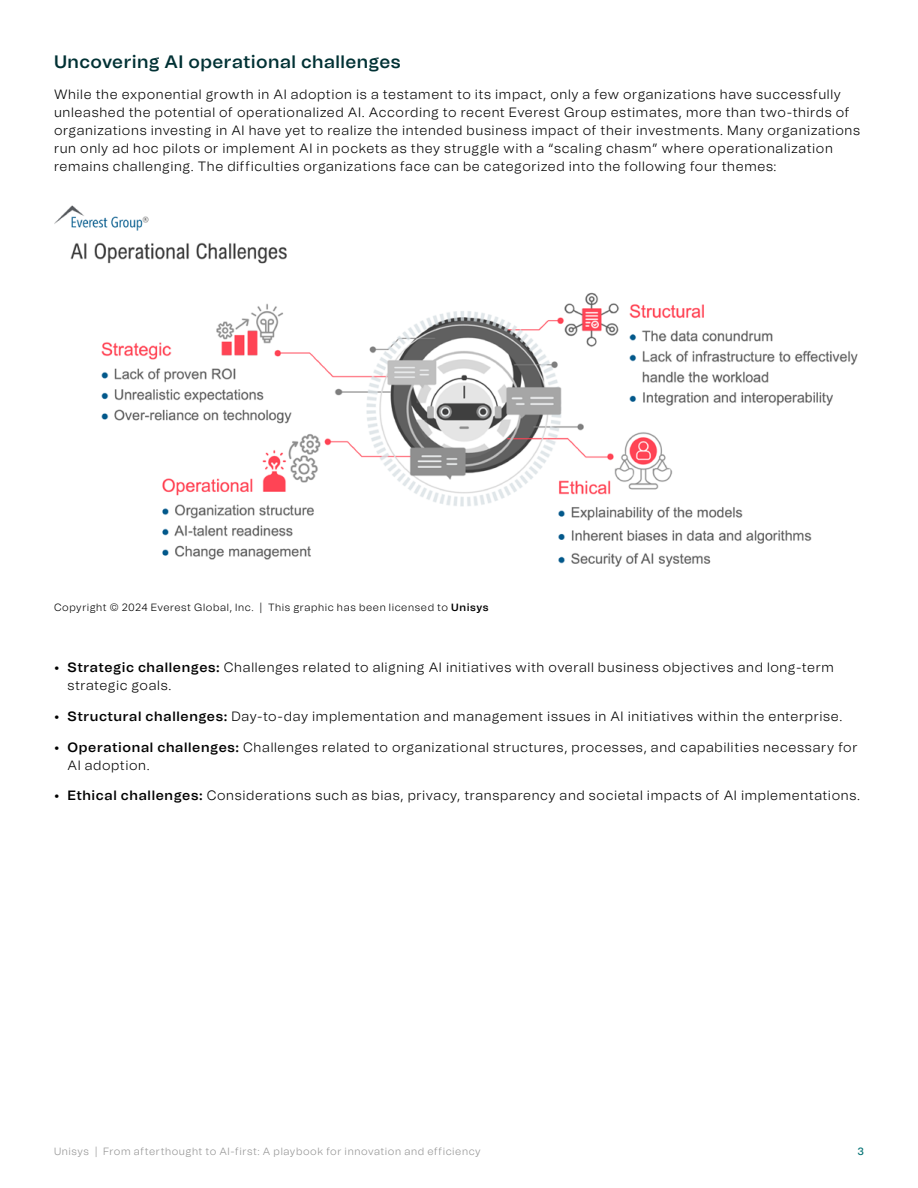
<style>
.page{position:relative;width:918px;height:1188px;background:#fff}
.page>*{position:absolute;margin:0;border:0;box-sizing:border-box;transform-origin:0 0}
.t1{font:600 18px "Unisys";letter-spacing:.025em;color:#003134}
.t2{font:300 13.5px/18px "Unisys";letter-spacing:.045em;color:#000}
.t3{font:300 10.5px "Unisys";letter-spacing:.05em;color:#949494}
.t4{font:300 10.5px "Unisys";letter-spacing:.055em;color:#000}
.t5{font:500 10.5px "Unisys";color:#007173}
.s1{font-weight:600}
</style>
<div class="page">
<img style="left:54px;top:205px;width:804px;height:362px">
<h1 class="t1" style="left:54px;top:49px;width:348px">Uncovering AI operational challenges</h1>
<p class="t2" style="left:54px;top:85px;width:808px">While the exponential growth in AI adoption is a testament to its impact, only a few organizations have successfully unleashed the potential of operationalized AI. According to recent Everest Group estimates, more than two-thirds of organizations investing in AI have yet to realize the intended business impact of their investments. Many organizations run only ad hoc pilots or implement AI in pockets as they struggle with a “scaling chasm” where operationalization remains challenging. The difficulties organizations face can be categorized into the following four themes:</p>
<p class="t4" style="left:54px;top:600px;width:436px">Copyright © 2024 Everest Global, Inc. | This graphic has been licensed to <span class="s1">Unisys</span></p>
<p class="t2" style="left:68px;top:658px;width:768px;text-indent:-14px"><span class="s1">• Strategic challenges:</span> Challenges related to aligning AI initiatives with overall business objectives and long-term strategic goals.</p>
<p class="t2" style="left:54px;top:707px;width:790px"><span class="s1">• Structural challenges:</span> Day-to-day implementation and management issues in AI initiatives within the enterprise.</p>
<p class="t2" style="left:68px;top:738px;width:792px;text-indent:-14px"><span class="s1">• Operational challenges:</span> Challenges related to organizational structures, processes, and capabilities necessary for<br>AI adoption.</p>
<p class="t2" style="left:54px;top:787px;width:808px"><span class="s1">• Ethical challenges:</span> Considerations such as bias, privacy, transparency and societal impacts of AI implementations.</p>
<p class="t3" style="left:54px;top:1144px;width:428px">Unisys | From afterthought to AI-first: A playbook for innovation and efficiency</p>
<p class="t5" style="left:858px;top:1144px;width:8px">3</p>
</div>
